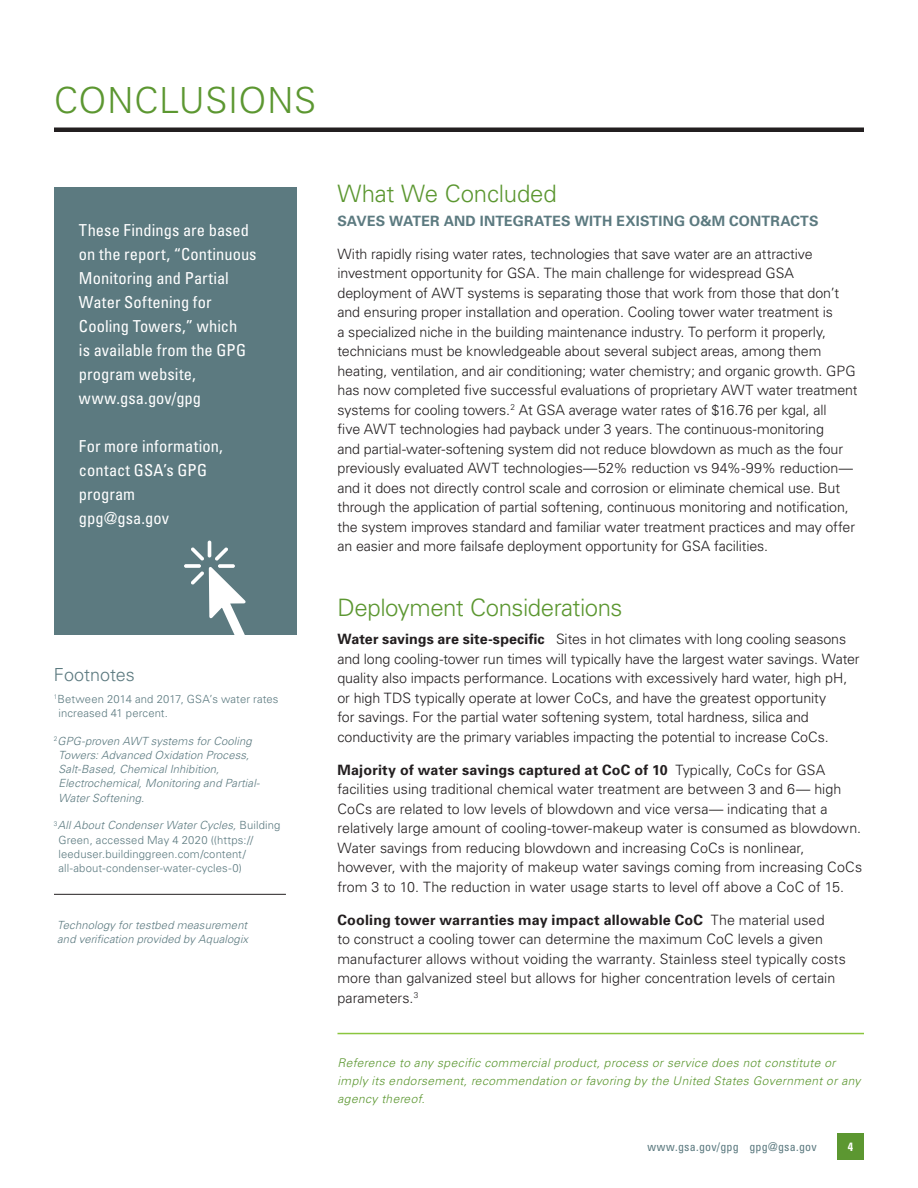
<style>
.page{position:relative;width:918px;height:1188px;background:#fff}
.page>*{position:absolute;margin:0;border:0;box-sizing:border-box;transform-origin:0 0}
.page_head_-_Univers{font:300 36px "Univers";letter-spacing:.02em;color:#5c9731}
.head_1_-_Univers{font:300 24px "Univers";letter-spacing:-.02em;color:#5c9731}
.footnote_head_-_Univ{font:300 18px "Univers";color:#5c7a80}
.sidebar_knockout_-_U{font:condensed 16.5px/24px "Univers";letter-spacing:.005em;color:#fff}
.body_-_Univers{font:300 14.25px/19.5px "Univers";letter-spacing:-.005em;color:#231f20}
.head_2_-_Univers{font:700 14.25px "Univers";letter-spacing:.015em;color:#5c7a80}
.disclaimer_body_-_Un{font:italic 300 12px/18px "Univers";letter-spacing:.035em;color:#5c9731}
.t1{font:condensed 12px "Univers";letter-spacing:.02em;color:#5c7a80}
.t2{font:700 condensed 12px "Univers";color:#fff}
.footnote_-_Univers{font:300 11.25px/14.2px "Univers";letter-spacing:.01em;color:#5c7a80}
.footnote_-_Univers-2{font:italic 300 11.25px/14.2px "Univers";letter-spacing:.01em;color:#5c7a80}
.tech_footnote{font:italic 300 11.25px/14.2px "Univers";letter-spacing:.01em;color:#5c7a80}
.s1{font-style:italic}
.s2{font-weight:700}
</style>
<div class="page">
<div style="left:837px;top:1133px;width:27px;height:27px;background:#5c9731"></div>
<div style="left:54px;top:187px;width:243px;height:447px;background:#5c7a80"></div>
<hr style="left:338px;top:1033px;width:526px;height:1px;background:#8bc63e">
<svg style="left:184px;top:541px;width:74px;height:94px"></svg>
<hr style="left:54px;top:128px;width:810px;height:4px;background:#231f20">
<hr style="left:54px;top:894px;width:232px;height:1px;background:#231f20">
<p class="page_head_-_Univers" style="left:54px;top:79px;width:264px">CONCLUSIONS</p>
<p class="sidebar_knockout_-_U" style="left:79px;top:218px;width:179px">These Findings are based on the report, “Continuous<br>Monitoring and Partial<br>Water Softening for<br>Cooling Towers,” which<br>is available from the GPG program website, www.gsa.gov/gpg</p>
<p class="sidebar_knockout_-_U" style="left:79px;top:434px;width:145px">For more information, contact GSA’s GPG program gpg@gsa.gov</p>
<p class="footnote_head_-_Univ" style="left:54px;top:663px;width:82px">Footnotes</p>
<p class="footnote_-_Univers" style="left:58px;top:691px;width:222px;text-indent:-4px"><sup>1</sup>Between 2014 and 2017, GSA’s water rates increased 41 percent.</p>
<p class="footnote_-_Univers-2" style="left:58px;top:733px;width:203px;text-indent:-4px"><sup>2</sup>GPG-proven AWT systems for Cooling Towers: Advanced Oxidation Process, Salt-Based, Chemical Inhibition, Electrochemical, Monitoring and Partial-Water Softening.</p>
<p class="footnote_-_Univers" style="left:58px;top:818px;width:223px;text-indent:-4px"><sup>3</sup><span class="s1">All About Condenser Water Cycles,</span> Building Green, accessed May 4 2020 ((https:// leeduser.buildinggreen.com/content/ all-about-condenser-water-cycles-0)</p>
<p class="tech_footnote" style="left:57px;top:918px;width:192px">Technology for testbed measurement and verification provided by Aqualogix</p>
<p class="head_1_-_Univers" style="left:338px;top:179px;width:221px">What We Concluded</p>
<p class="head_2_-_Univers" style="left:338px;top:212px;width:483px">SAVES WATER AND INTEGRATES WITH EXISTING O&amp;M CONTRACTS</p>
<p class="body_-_Univers" style="left:338px;top:244px;width:522px">With rapidly rising water rates, technologies that save water are an attractive investment opportunity for GSA. The main challenge for widespread GSA deployment of AWT systems is separating those that work from those that don’t and ensuring proper installation and operation. Cooling tower water treatment is<br>a specialized niche in the building maintenance industry. To perform it properly, technicians must be knowledgeable about several subject areas, among them heating, ventilation, and air conditioning; water chemistry; and organic growth. GPG has now completed five successful evaluations of proprietary AWT water treatment systems for cooling towers.<sup>2</sup> At GSA average water rates of $16.76 per kgal, all<br>five AWT technologies had payback under 3 years. The continuous-monitoring<br>and partial-water-softening system did not reduce blowdown as much as the four previously evaluated AWT technologies—52% reduction vs 94%-99% reduction— and it does not directly control scale and corrosion or eliminate chemical use. But through the application of partial softening, continuous monitoring and notification, the system improves standard and familiar water treatment practices and may offer an easier and more failsafe deployment opportunity for GSA facilities.</p>
<p class="head_1_-_Univers" style="left:338px;top:593px;width:287px">Deployment Considerations</p>
<p class="body_-_Univers" style="left:338px;top:629px;width:524px"><span class="s2">Water savings are site-specific</span> Sites in hot climates with long cooling seasons and long cooling-tower run times will typically have the largest water savings. Water quality also impacts performance. Locations with excessively hard water, high pH, or high TDS typically operate at lower CoCs, and have the greatest opportunity<br>for savings. For the partial water softening system, total hardness, silica and conductivity are the primary variables impacting the potential to increase CoCs.</p>
<p class="body_-_Univers" style="left:338px;top:760px;width:526px"><span class="s2">Majority of water savings captured at CoC of 10</span> Typically, CoCs for GSA facilities using traditional chemical water treatment are between 3 and 6— high CoCs are related to low levels of blowdown and vice versa— indicating that a relatively large amount of cooling-tower-makeup water is consumed as blowdown.<br>Water savings from reducing blowdown and increasing CoCs is nonlinear, however, with the majority of makeup water savings coming from increasing CoCs from 3 to 10. The reduction in water usage starts to level off above a CoC of 15.</p>
<p class="body_-_Univers" style="left:338px;top:910px;width:510px"><span class="s2">Cooling tower warranties may impact allowable CoC</span> The material used<br>to construct a cooling tower can determine the maximum CoC levels a given manufacturer allows without voiding the warranty. Stainless steel typically costs more than galvanized steel but allows for higher concentration levels of certain parameters.<sup>3</sup></p>
<p class="disclaimer_body_-_Un" style="left:338px;top:1053px;width:525px">Reference to any specific commercial product, process or service does not constitute or imply its endorsement, recommendation or favoring by the United States Government or any agency thereof.</p>
<p class="t1" style="left:647px;top:1140px;width:171px">www.gsa.gov/gpg gpg@gsa.gov</p>
<p class="t2" style="left:848px;top:1139px;width:7px">4</p>
</div>
